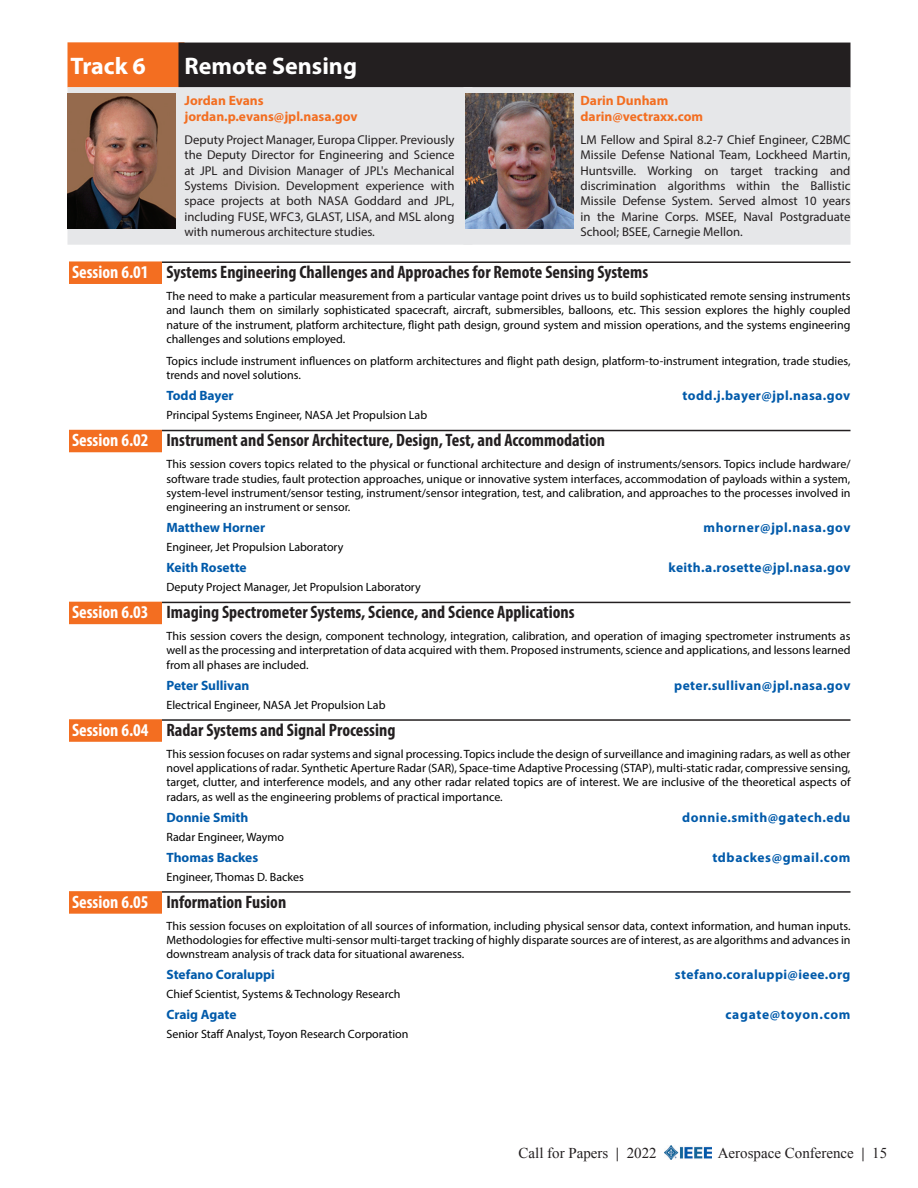
<style>
.page{position:relative;width:918px;height:1188px;background:#fff}
.page>*{position:absolute;margin:0;border:0;box-sizing:border-box;transform-origin:0 0}
.t1{font:700 24px "Myriad Pro";color:#fff}
.t2{font:700 condensed 18px "Myriad Pro";color:#231f20}
.t3{font:15px "Times New Roman";color:#231f20}
.sorganizer{font:700 13.5px "Myriad Pro";letter-spacing:.03em;color:#015aaa}
.sorganizer-2{font:700 13.5px "Myriad Pro";color:#015aaa}
.torganizername{font:700 13.5px/16.2px "Myriad Pro";color:#f36e21}
.torganizername_brk{font:700 13.5px/16.2px "Myriad Pro";color:#f36e21}
.sorganizer-3{font:700 13.5px "Myriad Pro";letter-spacing:-.005em;color:#015aaa}
.torganizerbio{font:12.75px/15.3px "Myriad Pro";color:#231f20;text-align:justify}
.sdescription{font:12px/14.4px "Myriad Pro";color:#000;text-align:justify}
.sorganizeraffiliatio{font:12px "Myriad Pro";color:#000}
.s1{color:#fff}
.s2{font-weight:700}
</style>
<div class="page">
<img style="left:665px;top:1146px;width:47px;height:13px">
<div style="left:68px;top:42px;width:116px;height:45px;background:#f36e21"></div>
<div style="left:178px;top:43px;width:672px;height:45px;background:#231f20"></div>
<div style="left:68px;top:87px;width:404px;height:158px;background:#e6e7e9"></div>
<div style="left:464px;top:87px;width:386px;height:158px;background:#e6e7e9"></div>
<div style="left:69px;top:261px;width:93px;height:23px;background:#f36e21"></div>
<hr style="left:162px;top:261px;width:688px;height:2px;background:#231f20">
<div style="left:69px;top:430px;width:93px;height:22px;background:#f36e21"></div>
<hr style="left:162px;top:430px;width:688px;height:1px;background:#231f20">
<div style="left:69px;top:602px;width:93px;height:22px;background:#f36e21"></div>
<hr style="left:162px;top:602px;width:688px;height:1px;background:#231f20">
<div style="left:69px;top:719px;width:93px;height:23px;background:#f36e21"></div>
<hr style="left:162px;top:719px;width:688px;height:2px;background:#231f20">
<div style="left:69px;top:891px;width:93px;height:23px;background:#f36e21"></div>
<hr style="left:162px;top:891px;width:688px;height:2px;background:#231f20">
<img style="left:68px;top:94px;width:108px;height:135px">
<img style="left:465px;top:94px;width:108px;height:135px">
<p class="t1" style="left:70px;top:50px;width:77px">Track 6</p>
<p class="t1" style="left:184px;top:50px;width:174px">Remote Sensing</p>
<p class="torganizername" style="left:184px;top:92px;width:175px">Jordan Evans jordan.p.evans@jpl.nasa.gov</p>
<p class="torganizerbio" style="left:184px;top:132px;width:272px">Deputy Project Manager, Europa Clipper. Previously the Deputy Director for Engineering and Science at JPL and Division Manager of JPL's Mechanical Systems Division. Development experience with space projects at both NASA Goddard and JPL, including FUSE, WFC3, GLAST, LISA, and MSL along with numerous architecture studies.</p>
<p class="torganizername_brk" style="left:580px;top:92px;width:124px">Darin Dunham darin@vectraxx.com</p>
<p class="torganizerbio" style="left:580px;top:132px;width:272px">LM Fellow and Spiral 8.2-7 Chief Engineer, C2BMC Missile Defense National Team, Lockheed Martin, Huntsville. Working on target tracking and discrimination algorithms within the Ballistic Missile Defense System. Served almost 10 years in the Marine Corps. MSEE, Naval Postgraduate School; BSEE, Carnegie Mellon.</p>
<p class="t2" style="left:72px;top:261px;width:578px"><span class="s1">Session 6.01</span> Systems Engineering Challenges and Approaches for Remote Sensing Systems</p>
<p class="sdescription" style="left:166px;top:288px;width:686px">The need to make a particular measurement from a particular vantage point drives us to build sophisticated remote sensing instruments and launch them on similarly sophisticated spacecraft, aircraft, submersibles, balloons, etc. This session explores the highly coupled nature of the instrument, platform architecture, flight path design, ground system and mission operations, and the systems engineering challenges and solutions employed.</p>
<p class="sdescription" style="left:166px;top:354px;width:686px">Topics include instrument influences on platform architectures and flight path design, platform-to-instrument integration, trade studies, trends and novel solutions.</p>
<p class="sorganizer-2" style="left:166px;top:387px;width:69px">Todd Bayer</p>
<p class="sorganizer" style="left:683px;top:387px;width:169px">todd.j.bayer@jpl.nasa.gov</p>
<p class="sorganizeraffiliatio" style="left:166px;top:408px;width:262px">Principal Systems Engineer, NASA Jet Propulsion Lab</p>
<p class="t2" style="left:72px;top:429px;width:535px"><span class="s1">Session 6.02</span> Instrument and Sensor Architecture, Design, Test, and Accommodation</p>
<p class="sdescription" style="left:166px;top:457px;width:686px">This session covers topics related to the physical or functional architecture and design of instruments/sensors. Topics include hardware/ software trade studies, fault protection approaches, unique or innovative system interfaces, accommodation of payloads within a system, system-level instrument/sensor testing, instrument/sensor integration, test, and calibration, and approaches to the processes involved in engineering an instrument or sensor.</p>
<p class="sorganizer-2" style="left:166px;top:519px;width:100px">Matthew Horner</p>
<p class="sorganizer" style="left:704px;top:519px;width:148px">mhorner@jpl.nasa.gov</p>
<p class="sorganizeraffiliatio" style="left:166px;top:540px;width:179px">Engineer, Jet Propulsion Laboratory</p>
<p class="sorganizer-2" style="left:166px;top:559px;width:82px">Keith Rosette</p>
<p class="sorganizer" style="left:669px;top:559px;width:184px">keith.a.rosette@jpl.nasa.gov</p>
<p class="sorganizeraffiliatio" style="left:166px;top:580px;width:256px">Deputy Project Manager, Jet Propulsion Laboratory</p>
<p class="t2" style="left:72px;top:601px;width:504px"><span class="s1">Session 6.03</span> Imaging Spectrometer Systems, Science, and Science Applications</p>
<p class="sdescription" style="left:166px;top:629px;width:686px">This session covers the design, component technology, integration, calibration, and operation of imaging spectrometer instruments as well as the processing and interpretation of data acquired with them. Proposed instruments, science and applications, and lessons learned from all phases are included.</p>
<p class="sorganizer-2" style="left:166px;top:677px;width:84px">Peter Sullivan</p>
<p class="sorganizer" style="left:674px;top:677px;width:178px">peter.sullivan@jpl.nasa.gov</p>
<p class="sorganizeraffiliatio" style="left:166px;top:697px;width:221px">Electrical Engineer, NASA Jet Propulsion Lab</p>
<p class="t2" style="left:72px;top:719px;width:325px"><span class="s1">Session 6.04</span> Radar Systems and Signal Processing</p>
<p class="sdescription" style="left:166px;top:746px;width:686px">This session focuses on radar systems and signal processing. Topics include the design of surveillance and imagining radars, as well as other novel applications of radar. Synthetic Aperture Radar (SAR), Space-time Adaptive Processing (STAP), multi-static radar, compressive sensing, target, clutter, and interference models, and any other radar related topics are of interest. We are inclusive of the theoretical aspects of radars, as well as the engineering problems of practical importance.</p>
<p class="sorganizer-2" style="left:166px;top:809px;width:84px">Donnie Smith</p>
<p class="sorganizer" style="left:682px;top:809px;width:170px">donnie.smith@gatech.edu</p>
<p class="sorganizeraffiliatio" style="left:166px;top:829px;width:119px">Radar Engineer, Waymo</p>
<p class="sorganizer-2" style="left:166px;top:848px;width:93px">Thomas Backes</p>
<p class="sorganizer" style="left:712px;top:848px;width:140px">tdbackes@gmail.com</p>
<p class="sorganizeraffiliatio" style="left:166px;top:869px;width:139px">Engineer, Thomas D. Backes</p>
<p class="t2" style="left:72px;top:890px;width:216px"><span class="s1">Session 6.05</span> Information Fusion</p>
<p class="sdescription" style="left:166px;top:918px;width:686px">This session focuses on exploitation of all sources of information, including physical sensor data, context information, and human inputs.<br>Methodologies for effective multi-sensor multi-target tracking of highly disparate sources are of interest, as are algorithms and advances in downstream analysis of track data for situational awareness.</p>
<p class="sorganizer-2" style="left:166px;top:966px;width:110px">Stefano Coraluppi</p>
<p class="sorganizer" style="left:675px;top:966px;width:177px">stefano.coraluppi@ieee.org</p>
<p class="sorganizeraffiliatio" style="left:166px;top:987px;width:236px">Chief Scientist, Systems &amp; Technology Research</p>
<p class="sorganizer-3" style="left:166px;top:1006px;width:72px">Craig Agate</p>
<p class="sorganizer" style="left:725px;top:1006px;width:127px">cagate@toyon.com</p>
<p class="sorganizeraffiliatio" style="left:166px;top:1027px;width:243px">Senior Staff Analyst, Toyon Research Corporation</p>
<p class="t3" style="left:519px;top:1143px;width:140px">Call for Papers <span class="s2">|</span> 2022</p>
<p class="t3" style="left:718px;top:1143px;width:171px">Aerospace Conference <span class="s2">|</span> 15</p>
</div>
